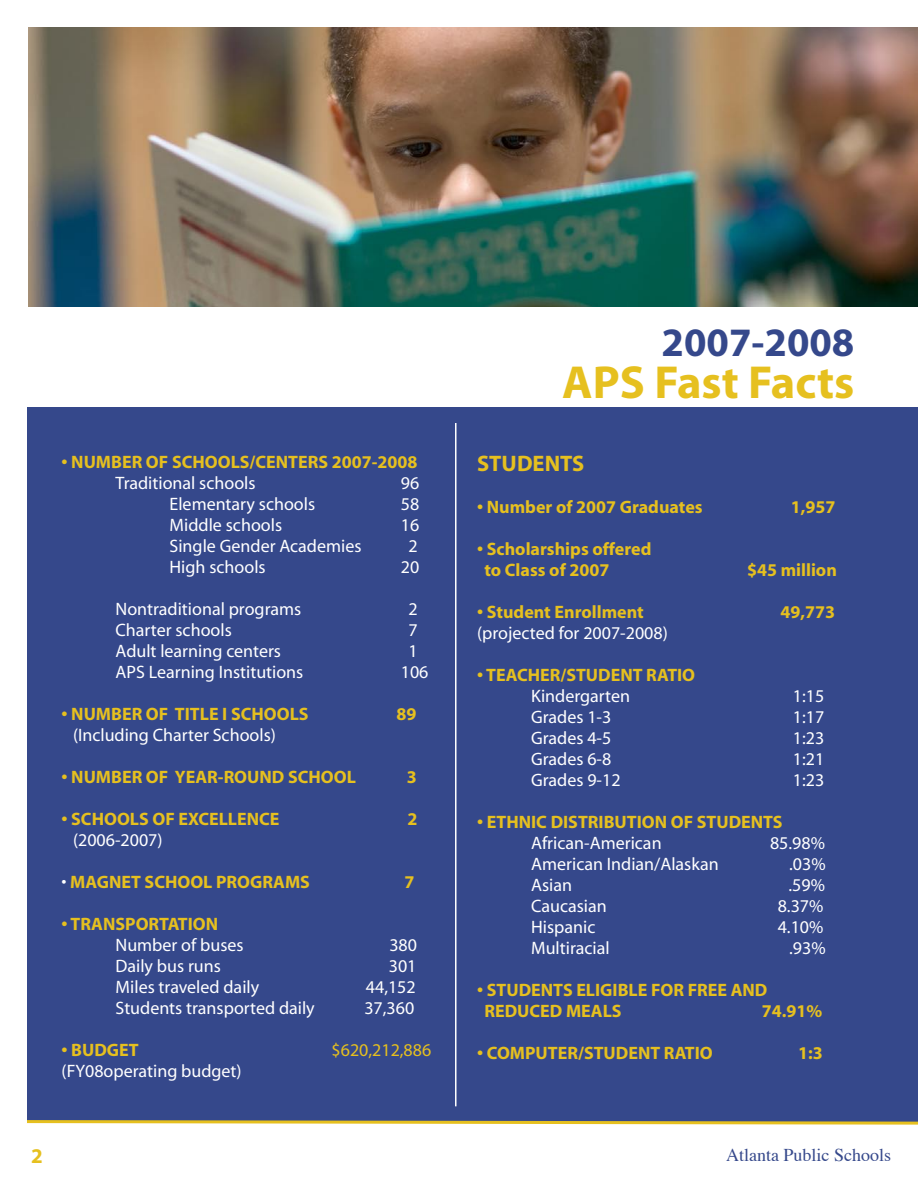
<style>
.page{position:relative;width:918px;height:1188px;background:#fff}
.page>*{position:absolute;margin:0;border:0;box-sizing:border-box;transform-origin:0 0}
.t1{font:700 46.5px "Myriad";color:#e6c01f}
.t2{font:700 40.5px "Myriad";color:#35488b}
.t3{font:700 22.5px "Myriad";color:#e6c01f}
.t4{font:700 21px "Myriad";color:#e6c01f}
.t5{font:18px "Myriad";color:#fff}
.t6{font:700 18px "Myriad";color:#e6c01f}
.t7{font:18px "Times";color:#35488b}
.t8{font:18px "Myriad";color:#e6c01f}
.s1{font-weight:400;color:#fff}
</style>
<div class="page">
<img style="left:28px;top:27px;width:890px;height:280px">
<div style="left:27px;top:308px;width:891px;height:815px;background:#35488b"></div>
<div style="left:0;top:307px;width:918px;height:100px;background:#fff"></div>
<svg style="left:27px;top:1120px;width:891px;height:5px"></svg>
<hr style="left:455px;top:423px;width:2px;height:683px;background:#fff">
<p class="t2" style="left:662px;top:322px;width:194px">2007-2008</p>
<p class="t6" style="left:62px;top:453px;width:357px">• NUMBER OF SCHOOLS/CENTERS 2007-2008</p>
<p class="t5" style="left:116px;top:474px;width:142px">Traditional schools</p>
<p class="t5" style="left:401px;top:474px;width:20px">96</p>
<p class="t5" style="left:170px;top:495px;width:147px">Elementary schools</p>
<p class="t5" style="left:401px;top:495px;width:20px">58</p>
<p class="t5" style="left:170px;top:516px;width:114px">Middle schools</p>
<p class="t5" style="left:401px;top:516px;width:20px">16</p>
<p class="t5" style="left:170px;top:537px;width:193px">Single Gender Academies</p>
<p class="t5" style="left:408px;top:537px;width:11px">2</p>
<p class="t5" style="left:170px;top:558px;width:98px">High schools</p>
<p class="t5" style="left:401px;top:558px;width:20px">20</p>
<p class="t5" style="left:116px;top:600px;width:187px">Nontraditional programs</p>
<p class="t5" style="left:408px;top:600px;width:11px">2</p>
<p class="t5" style="left:116px;top:621px;width:118px">Charter schools</p>
<p class="t5" style="left:408px;top:621px;width:11px">7</p>
<p class="t5" style="left:116px;top:642px;width:167px">Adult learning centers</p>
<p class="t5" style="left:408px;top:642px;width:11px">1</p>
<p class="t5" style="left:116px;top:663px;width:189px">APS Learning Institutions</p>
<p class="t5" style="left:401px;top:663px;width:29px">106</p>
<p class="t6" style="left:62px;top:705px;width:249px">• NUMBER OF TITLE I SCHOOLS</p>
<p class="t6" style="left:396px;top:705px;width:21px">89</p>
<p class="t5" style="left:73px;top:726px;width:204px">(Including Charter Schools)</p>
<p class="t6" style="left:62px;top:768px;width:296px">• NUMBER OF YEAR-ROUND SCHOOL</p>
<p class="t6" style="left:407px;top:768px;width:11px">3</p>
<p class="t6" style="left:62px;top:810px;width:219px">• SCHOOLS OF EXCELLENCE</p>
<p class="t6" style="left:407px;top:810px;width:11px">2</p>
<p class="t5" style="left:73px;top:831px;width:91px">(2006-2007)</p>
<p class="t6" style="left:62px;top:873px;width:250px"><span class="s1">•</span> MAGNET SCHOOL PROGRAMS</p>
<p class="t6" style="left:405px;top:873px;width:11px">7</p>
<p class="t6" style="left:62px;top:915px;width:158px">• TRANSPORTATION</p>
<p class="t5" style="left:116px;top:936px;width:130px">Number of buses</p>
<p class="t5" style="left:389px;top:936px;width:29px">380</p>
<p class="t5" style="left:116px;top:957px;width:107px">Daily bus runs</p>
<p class="t5" style="left:389px;top:957px;width:29px">301</p>
<p class="t5" style="left:116px;top:978px;width:145px">Miles traveled daily</p>
<p class="t5" style="left:366px;top:978px;width:51px">44,152</p>
<p class="t5" style="left:116px;top:999px;width:201px">Students transported daily</p>
<p class="t5" style="left:364px;top:999px;width:51px">37,360</p>
<p class="t6" style="left:62px;top:1041px;width:79px">• BUDGET</p>
<p class="t8" style="left:332px;top:1041px;width:101px">$620,212,886</p>
<p class="t5" style="left:62px;top:1062px;width:182px">(FY08operating budget)</p>
<p class="t1" style="left:562px;top:358px;width:294px">APS Fast Facts</p>
<p class="t3" style="left:477px;top:452px;width:109px">STUDENTS</p>
<p class="t6" style="left:477px;top:498px;width:227px">• Number of 2007 Graduates</p>
<p class="t6" style="left:791px;top:498px;width:46px">1,957</p>
<p class="t6" style="left:477px;top:540px;width:176px">• Scholarships offered</p>
<p class="t6" style="left:484px;top:561px;width:126px">to Class of 2007</p>
<p class="t6" style="left:747px;top:561px;width:91px">$45 million</p>
<p class="t6" style="left:477px;top:603px;width:168px">• Student Enrollment</p>
<p class="t6" style="left:780px;top:603px;width:56px">49,773</p>
<p class="t5" style="left:477px;top:624px;width:192px">(projected for 2007-2008)</p>
<p class="t6" style="left:477px;top:666px;width:220px">• TEACHER/STUDENT RATIO</p>
<p class="t5" style="left:531px;top:687px;width:100px">Kindergarten</p>
<p class="t5" style="left:793px;top:687px;width:33px">1:15</p>
<p class="t5" style="left:531px;top:708px;width:82px">Grades 1-3</p>
<p class="t5" style="left:793px;top:708px;width:33px">1:17</p>
<p class="t5" style="left:531px;top:729px;width:82px">Grades 4-5</p>
<p class="t5" style="left:793px;top:729px;width:33px">1:23</p>
<p class="t5" style="left:531px;top:750px;width:82px">Grades 6-8</p>
<p class="t5" style="left:793px;top:750px;width:33px">1:21</p>
<p class="t5" style="left:531px;top:771px;width:91px">Grades 9-12</p>
<p class="t5" style="left:793px;top:771px;width:33px">1:23</p>
<p class="t6" style="left:477px;top:813px;width:307px">• ETHNIC DISTRIBUTION OF STUDENTS</p>
<p class="t5" style="left:531px;top:834px;width:132px">African-American</p>
<p class="t5" style="left:770px;top:834px;width:56px">85.98%</p>
<p class="t5" style="left:531px;top:855px;width:189px">American Indian/Alaskan</p>
<p class="t5" style="left:789px;top:855px;width:38px">.03%</p>
<p class="t5" style="left:531px;top:876px;width:42px">Asian</p>
<p class="t5" style="left:789px;top:876px;width:38px">.59%</p>
<p class="t5" style="left:531px;top:897px;width:77px">Caucasian</p>
<p class="t5" style="left:778px;top:897px;width:47px">8.37%</p>
<p class="t5" style="left:531px;top:918px;width:66px">Hispanic</p>
<p class="t5" style="left:778px;top:918px;width:47px">4.10%</p>
<p class="t5" style="left:531px;top:939px;width:80px">Multiracial</p>
<p class="t5" style="left:789px;top:939px;width:38px">.93%</p>
<p class="t6" style="left:477px;top:981px;width:292px">• STUDENTS ELIGIBLE FOR FREE AND</p>
<p class="t6" style="left:484px;top:1002px;width:139px">REDUCED MEALS</p>
<p class="t6" style="left:762px;top:1002px;width:62px">74.91%</p>
<p class="t6" style="left:477px;top:1044px;width:237px">• COMPUTER/STUDENT RATIO</p>
<p class="t6" style="left:798px;top:1044px;width:26px">1:3</p>
<p class="t4" style="left:31px;top:1145px;width:13px">2</p>
<p class="t7" style="left:726px;top:1138px;width:167px">Atlanta Public Schools</p>
</div>
